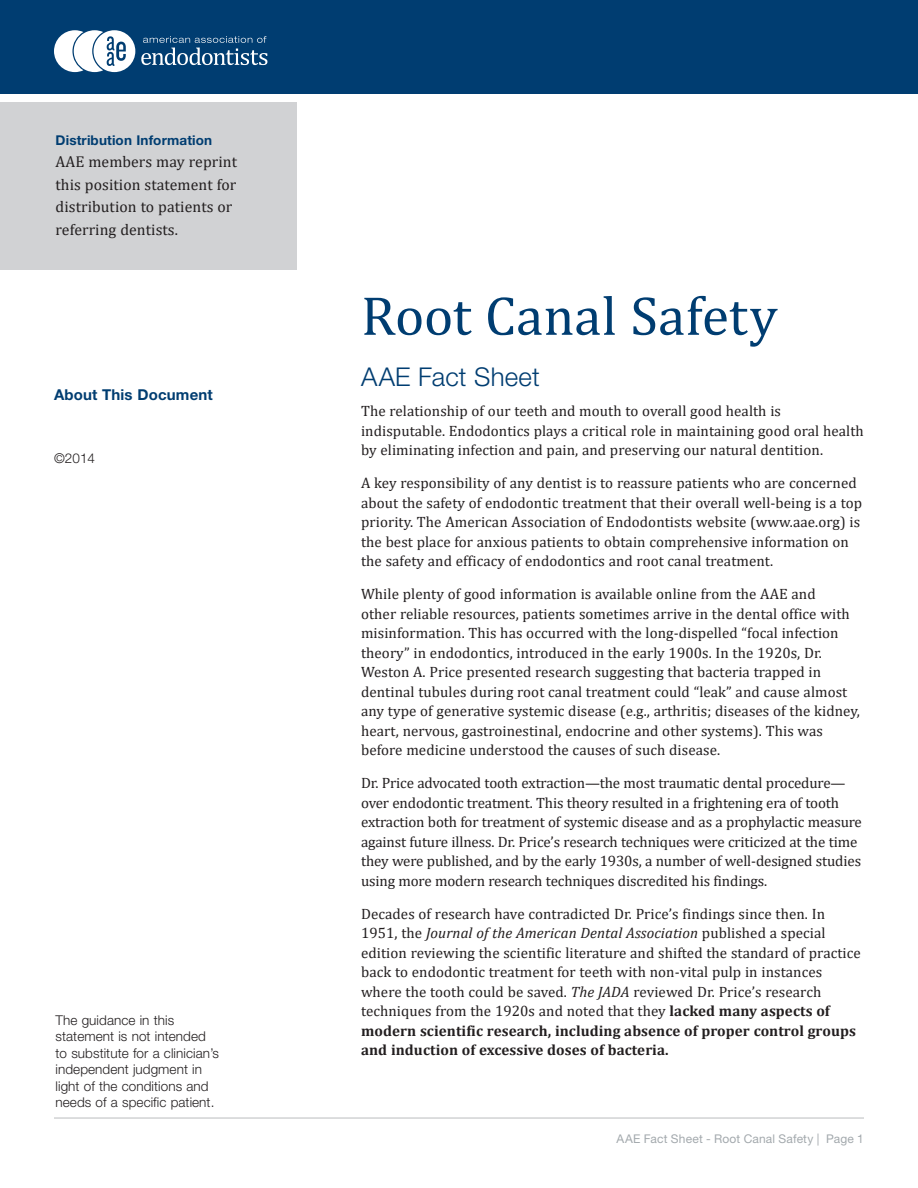
<style>
.page{position:relative;width:918px;height:1188px;background:#fff}
.page>*{position:absolute;margin:0;border:0;box-sizing:border-box;transform-origin:0 0}
.Heading_1{font:55.5px "Cambria";color:#003d71}
.Head_2{font:300 25.8px "Helvetica Neue LT Std";letter-spacing:.005em;color:#003d71}
.Text_1{font:15.75px/22.5px "Cambria";letter-spacing:.005em;color:#231f20}
.Text_1-2{font:15px/19.5px "Cambria";letter-spacing:.005em;color:#231f20}
.Heading_4{font:700 15px "Helvetica Neue LT Std";letter-spacing:.01em;color:#003d71}
.Text_2{font:300 13.5px/16.5px "Helvetica Neue LT Std";letter-spacing:.005em;color:#231f20}
.Heading_4-2{font:700 13.5px "Helvetica Neue LT Std";letter-spacing:.01em;color:#003d71}
.t1{font:12px "Helvetica Neue LT Std";letter-spacing:.015em;color:#a3a9ad}
.s1{font-style:italic}
.s2{font-weight:700}
</style>
<div class="page">
<div style="left:0;top:0;width:918px;height:94px;background:#003d71"></div>
<hr style="left:54px;top:1117px;width:810px;height:2px;background:#d1d2d4">
<div style="left:0;top:103px;width:297px;height:167px;background:#d1d2d4"></div>
<svg style="left:54px;top:30px;width:81px;height:42px"></svg>
<svg style="left:141px;top:36px;width:126px;height:29px"></svg>
<p class="Heading_4-2" style="left:56px;top:131px;width:158px">Distribution Information</p>
<p class="Text_1" style="left:56px;top:150px;width:183px">AAE members may reprint this position statement for distribution to patients or referring dentists.</p>
<p class="Heading_4" style="left:54px;top:385px;width:160px">About This Document</p>
<p class="Text_2" style="left:54px;top:449px;width:43px">©2014</p>
<p class="Text_2" style="left:56px;top:1011px;width:165px">The guidance in this statement is not intended to substitute for a clinician’s independent judgment in light of the conditions and needs of a specific patient.</p>
<p class="Heading_1" style="left:361px;top:283px;width:418px">Root Canal Safety</p>
<p class="Head_2" style="left:361px;top:361px;width:180px">AAE Fact Sheet</p>
<p class="Text_1-2" style="left:361px;top:401px;width:504px">The relationship of our teeth and mouth to overall good health is indisputable. Endodontics plays a critical role in maintaining good oral health by eliminating infection and pain, and preserving our natural dentition.</p>
<p class="Text_1-2" style="left:361px;top:473px;width:503px">A key responsibility of any dentist is to reassure patients who are concerned about the safety of endodontic treatment that their overall well-being is a top priority. The American Association of Endodontists website (www.aae.org) is the best place for anxious patients to obtain comprehensive information on the safety and efficacy of endodontics and root canal treatment.</p>
<p class="Text_1-2" style="left:361px;top:584px;width:500px">While plenty of good information is available online from the AAE and<br>other reliable resources, patients sometimes arrive in the dental office with misinformation. This has occurred with the long-dispelled “focal infection theory” in endodontics, introduced in the early 1900s. In the 1920s, Dr.<br>Weston A. Price presented research suggesting that bacteria trapped in dentinal tubules during root canal treatment could “leak” and cause almost any type of generative systemic disease (e.g., arthritis; diseases of the kidney, heart, nervous, gastroinestinal, endocrine and other systems). This was before medicine understood the causes of such disease.</p>
<p class="Text_1-2" style="left:361px;top:773px;width:502px">Dr. Price advocated tooth extraction—the most traumatic dental procedure— over endodontic treatment. This theory resulted in a frightening era of tooth extraction both for treatment of systemic disease and as a prophylactic measure against future illness. Dr. Price’s research techniques were criticized at the time they were published, and by the early 1930s, a number of well-designed studies using more modern research techniques discredited his findings.</p>
<p class="Text_1-2" style="left:361px;top:904px;width:501px">Decades of research have contradicted Dr. Price’s findings since then. In 1951, the <span class="s1">Journal of the American Dental Association</span> published a special edition reviewing the scientific literature and shifted the standard of practice back to endodontic treatment for teeth with non-vital pulp in instances where the tooth could be saved. <span class="s1">The JADA</span> reviewed Dr. Price’s research techniques from the 1920s and noted that they <span class="s2">lacked many aspects of modern scientific research, including absence of proper control groups and induction of excessive doses of bacteria.</span></p>
<p class="t1" style="left:617px;top:1131px;width:249px">AAE Fact Sheet - Root Canal Safety | Page 1</p>
</div>
